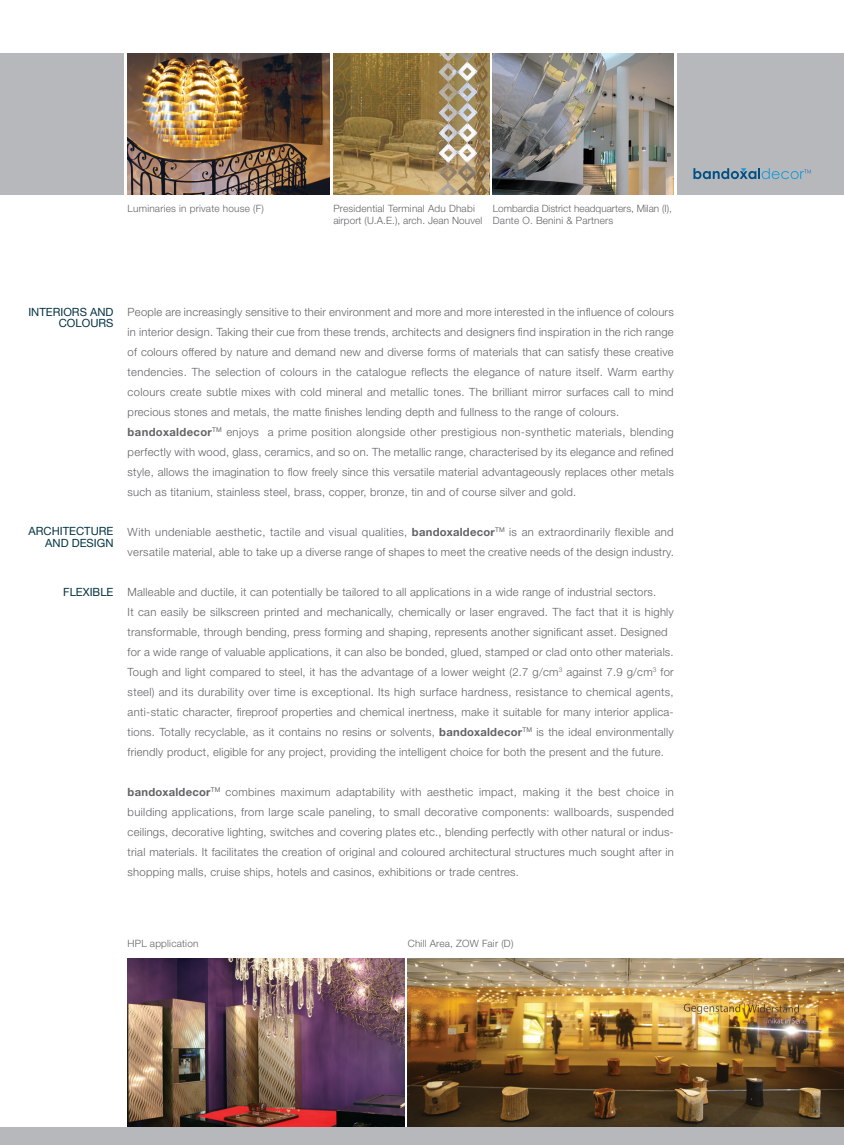
<style>
.page{position:relative;width:844px;height:1145px;background:#fff}
.page>*{position:absolute;margin:0;border:0;box-sizing:border-box;transform-origin:0 0}
.t1{font:300 11.25px/20px "Helvetica Neue";letter-spacing:.02em;color:#636366}
.t2{font:11.25px/11.2px "Helvetica Neue";color:#043343;text-align:right}
.t3{font:300 10px/12px "Helvetica Neue";letter-spacing:.02em;color:#636366}
.t4{font:300 10px/12px "Helvetica Neue";color:#636366}
.s1{font-weight:700}
</style>
<div class="page">
<img style="left:128px;top:958px;width:276px;height:169px">
<img style="left:407px;top:958px;width:436px;height:169px">
<div style="left:677px;top:53px;width:166px;height:142px;background:#b7b8bb"></div>
<div style="left:0;top:53px;width:124px;height:142px;background:#b7b8bb"></div>
<img style="left:493px;top:53px;width:180px;height:142px">
<img style="left:333px;top:53px;width:156px;height:142px">
<img style="left:128px;top:53px;width:202px;height:142px">
<svg style="left:693px;top:168px;width:118px;height:11px"></svg>
<div style="left:0;top:1127px;width:843px;height:17px;background:#b7b8bb"></div>
<p class="t3" style="left:128px;top:202px;width:138px">Luminaries in private house (F)</p>
<p class="t3" style="left:333px;top:202px;width:150px">Presidential Terminal Adu Dhabi airport (U.A.E.), arch. Jean Nouvel</p>
<p class="t4" style="left:493px;top:202px;width:180px">Lombardia District headquarters, Milan (I),<br>Dante O. Benini &amp; Partners</p>
<p class="t2" style="left:28px;top:306px;width:86px">INTERIORS AND<br>COLOURS</p>
<p class="t2" style="left:29px;top:526px;width:86px">ARCHITECTURE<br>AND DESIGN</p>
<p class="t2" style="left:63px;top:586px;width:52px">FLEXIBLE</p>
<p class="t1" style="left:128px;top:301px;width:547px">People are increasingly sensitive to their environment and more and more interested in the influence of colours in interior design. Taking their cue from these trends, architects and designers find inspiration in the rich range of colours offered by nature and demand new and diverse forms of materials that can satisfy these creative tendencies. The selection of colours in the catalogue reflects the elegance of nature itself. Warm earthy colours create subtle mixes with cold mineral and metallic tones. The brilliant mirror surfaces call to mind precious stones and metals, the matte finishes lending depth and fullness to the range of colours. <span class="s1">bandoxaldecor</span><sup>TM</sup> enjoys a prime position alongside other prestigious non-synthetic materials, blending perfectly with wood, glass, ceramics, and so on. The metallic range, characterised by its elegance and refined style, allows the imagination to flow freely since this versatile material advantageously replaces other metals such as titanium, stainless steel, brass, copper, bronze, tin and of course silver and gold.</p>
<p class="t1" style="left:128px;top:521px;width:547px">With undeniable aesthetic, tactile and visual qualities, <span class="s1">bandoxaldecor</span><sup>TM</sup> is an extraordinarily flexible and versatile material, able to take up a diverse range of shapes to meet the creative needs of the design industry.</p>
<p class="t1" style="left:128px;top:581px;width:547px">Malleable and ductile, it can potentially be tailored to all applications in a wide range of industrial sectors.<br>It can easily be silkscreen printed and mechanically, chemically or laser engraved. The fact that it is highly transformable, through bending, press forming and shaping, represents another significant asset. Designed for a wide range of valuable applications, it can also be bonded, glued, stamped or clad onto other materials.<br>Tough and light compared to steel, it has the advantage of a lower weight (2.7 g/cm<sup>3</sup> against 7.9 g/cm<sup>3</sup> for steel) and its durability over time is exceptional. Its high surface hardness, resistance to chemical agents, anti-static character, fireproof properties and chemical inertness, make it suitable for many interior applica&shy;tions. Totally recyclable, as it contains no resins or solvents, <span class="s1">bandoxaldecor</span><sup>TM</sup> is the ideal environmentally friendly product, eligible for any project, providing the intelligent choice for both the present and the future.</p>
<p class="t1" style="left:128px;top:781px;width:547px;text-align:justify"><span class="s1">bandoxaldecor</span><sup>TM</sup> combines maximum adaptability with aesthetic impact, making it the best choice in building applications, from large scale paneling, to small decorative components: wallboards, suspended ceilings, decorative lighting, switches and covering plates etc., blending perfectly with other natural or indus&shy;trial materials. It facilitates the creation of original and coloured architectural structures much sought after in shopping malls, cruise ships, hotels and casinos, exhibitions or trade centres.</p>
<p class="t3" style="left:128px;top:937px;width:72px">HPL application</p>
<p class="t3" style="left:407px;top:937px;width:107px">Chill Area, ZOW Fair (D)</p>
</div>
